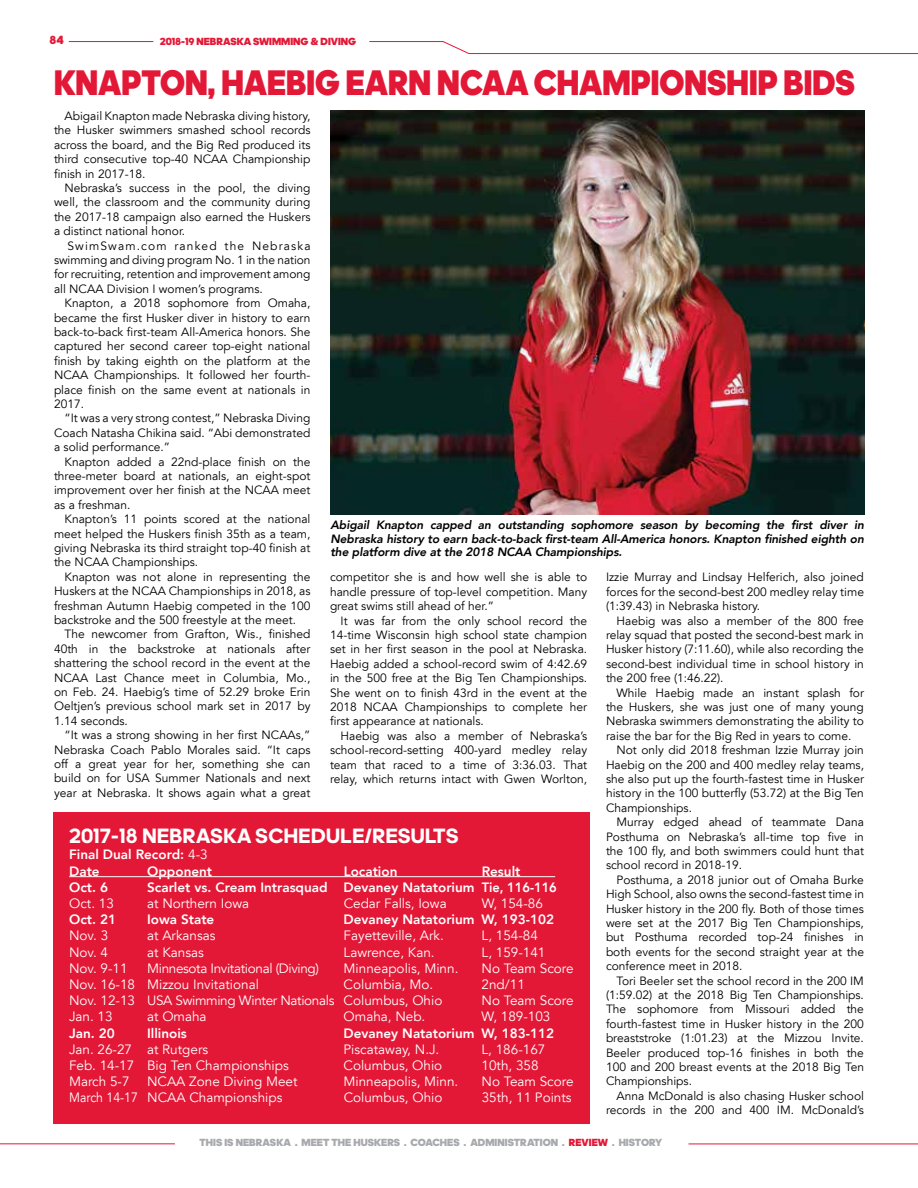
<style>
.page{position:relative;width:918px;height:1188px;background:#fff}
.page>*{position:absolute;margin:0;border:0;box-sizing:border-box;transform-origin:0 0}
.t1{font:900 36px "adineue PRO";color:#e31837;scale:.9 1}
.t2{font:700 21px "adineue PRO";letter-spacing:.02em;color:#fff}
.t3{font:13.5px "Avenir LT Std";color:#fff}
.t4{font:800 13.5px/16.2px "Avenir LT Std";color:#fff}
.t5{font:13.5px "Avenir LT Std";letter-spacing:-.025em;color:#fff}
.t6{font:13.5px "Avenir LT Std";color:#fff;scale:.91 1}
.t7{font:12px/14.4px "Avenir LT Std";color:#000;text-align:justify}
.t8{font:italic 800 12px/13.5px "Avenir LT Std";letter-spacing:-.01em;color:#000;text-align:justify}
.t9{font:900 12px "adineue PRO";color:#e31837}
.t10{font:900 10.5px "adineue PRO";letter-spacing:.005em;color:#a7a9ac}
.t11{font:900 10.5px "adineue PRO";color:#e31837}
.s1{font-weight:400}
.s2{color:#e31837}
</style>
<div class="page">
<hr style="left:0;top:1144px;width:175px;height:1px;background:#e31837">
<hr style="left:688px;top:1144px;width:230px;height:1px;background:#e31837">
<hr style="left:469px;top:53px;width:449px;height:1px;background:#e31837">
<hr style="left:69px;top:41px;width:84px;height:1px;background:#e31837">
<hr style="left:369px;top:41px;width:74px;height:1px;background:#e31837">
<svg style="left:443px;top:41px;width:26px;height:13px"></svg>
<div style="left:53px;top:812px;width:536px;height:312px;background:#e31837"></div>
<img style="left:330px;top:111px;width:534px;height:403px">
<hr style="left:69px;top:876px;width:486px;height:1px;background:#fff">
<p class="t9" style="left:49px;top:33px;width:16px">84</p>
<p class="t11" style="left:160px;top:35px;width:198px">2018-19 NEBRASKA SWIMMING &amp; DIVING</p>
<h1 class="t1" style="left:54px;top:60px;width:892px">KNAPTON, HAEBIG EARN NCAA CHAMPIONSHIP BIDS</h1>
<p class="t7" style="left:54px;top:109px;width:258px;text-indent:10px">Abigail Knapton made Nebraska diving history, the Husker swimmers smashed school records across the board, and the Big Red produced its third consecutive top-40 NCAA Championship finish in 2017-18.</p>
<p class="t7" style="left:54px;top:181px;width:258px;text-indent:10px">Nebraska’s success in the pool, the diving well, the classroom and the community during the 2017-18 campaign also earned the Huskers a distinct national honor.</p>
<p class="t7" style="left:54px;top:239px;width:258px;text-indent:14px">SwimSwam.com ranked the Nebraska swimming and diving program No. 1 in the nation for recruiting, retention and improvement among all NCAA Division I women’s programs.</p>
<p class="t7" style="left:54px;top:296px;width:258px;text-indent:10px">Knapton, a 2018 sophomore from Omaha, became the first Husker diver in history to earn back-to-back first-team All-America honors. She captured her second career top-eight national finish by taking eighth on the platform at the NCAA Championships. It followed her fourth&shy;place finish on the same event at nationals in 2017.</p>
<p class="t7" style="left:54px;top:411px;width:258px;text-indent:10px">“It was a very strong contest,” Nebraska Diving Coach Natasha Chikina said. “Abi demonstrated a solid performance.”</p>
<p class="t7" style="left:54px;top:455px;width:258px;text-indent:10px">Knapton added a 22nd-place finish on the three-meter board at nationals, an eight-spot improvement over her finish at the NCAA meet as a freshman.</p>
<p class="t7" style="left:54px;top:512px;width:258px;text-indent:10px">Knapton’s 11 points scored at the national meet helped the Huskers finish 35th as a team, giving Nebraska its third straight top-40 finish at the NCAA Championships.</p>
<p class="t7" style="left:54px;top:570px;width:258px;text-indent:10px">Knapton was not alone in representing the Huskers at the NCAA Championships in 2018, as freshman Autumn Haebig competed in the 100 backstroke and the 500 freestyle at the meet.</p>
<p class="t7" style="left:54px;top:627px;width:258px;text-indent:10px">The newcomer from Grafton, Wis., finished 40th in the backstroke at nationals after shattering the school record in the event at the NCAA Last Chance meet in Columbia, Mo., on Feb. 24. Haebig’s time of 52.29 broke Erin Oeltjen’s previous school mark set in 2017 by 1.14 seconds.</p>
<p class="t7" style="left:54px;top:728px;width:258px;text-indent:10px">“It was a strong showing in her first NCAAs,” Nebraska Coach Pablo Morales said. “It caps off a great year for her, something she can build on for USA Summer Nationals and next year at Nebraska. It shows again what a great</p>
<p class="t8" style="left:330px;top:519px;width:535px">Abigail Knapton capped an outstanding sophomore season by becoming the first diver in Nebraska history to earn back-to-back first-team All-America honors. Knapton finished eighth on the platform dive at the 2018 NCAA Championships.</p>
<p class="t7" style="left:606px;top:570px;width:260px">Izzie Murray and Lindsay Helferich, also joined forces for the second-best 200 medley relay time (1:39.43) in Nebraska history.</p>
<p class="t7" style="left:606px;top:614px;width:259px;text-indent:10px">Haebig was also a member of the 800 free relay squad that posted the second-best mark in Husker history (7:11.60), while also recording the second-best individual time in school history in the 200 free (1:46.22).</p>
<p class="t7" style="left:606px;top:686px;width:259px;text-indent:10px">While Haebig made an instant splash for the Huskers, she was just one of many young Nebraska swimmers demonstrating the ability to raise the bar for the Big Red in years to come.</p>
<p class="t7" style="left:606px;top:743px;width:260px;text-indent:10px">Not only did 2018 freshman Izzie Murray join Haebig on the 200 and 400 medley relay teams, she also put up the fourth-fastest time in Husker history in the 100 butterfly (53.72) at the Big Ten Championships.</p>
<p class="t7" style="left:606px;top:815px;width:259px;text-indent:10px">Murray edged ahead of teammate Dana Posthuma on Nebraska’s all-time top five in the 100 fly, and both swimmers could hunt that school record in 2018-19.</p>
<p class="t7" style="left:606px;top:873px;width:260px;text-indent:10px">Posthuma, a 2018 junior out of Omaha Burke High School, also owns the second-fastest time in Husker history in the 200 fly. Both of those times were set at the 2017 Big Ten Championships, but Posthuma recorded top-24 finishes in both events for the second straight year at the conference meet in 2018.</p>
<p class="t7" style="left:606px;top:974px;width:260px;text-indent:10px">Tori Beeler set the school record in the 200 IM (1:59.02) at the 2018 Big Ten Championships.<br>The sophomore from Missouri added the fourth-fastest time in Husker history in the 200 breaststroke (1:01.23) at the Mizzou Invite.<br>Beeler produced top-16 finishes in both the 100 and 200 breast events at the 2018 Big Ten Championships.</p>
<p class="t7" style="left:606px;top:1089px;width:259px;text-align:right">Anna McDonald is also chasing Husker school records in the 200 and 400 IM. McDonald’s</p>
<p class="t7" style="left:330px;top:570px;width:259px">competitor she is and how well she is able to handle pressure of top-level competition. Many great swims still ahead of her.”</p>
<p class="t7" style="left:330px;top:614px;width:259px;text-indent:10px">It was far from the only school record the 14-time Wisconsin high school state champion set in her first season in the pool at Nebraska.<br>Haebig added a school-record swim of 4:42.69 in the 500 free at the Big Ten Championships.<br>She went on to finish 43rd in the event at the 2018 NCAA Championships to complete her first appearance at nationals.</p>
<p class="t7" style="left:330px;top:729px;width:259px;text-indent:10px">Haebig was also a member of Nebraska’s school-record-setting 400-yard medley relay team that raced to a time of 3:36.03. That relay, which returns intact with Gwen Worlton,</p>
<h2 class="t2" style="left:69px;top:824px;width:391px">2017-18 NEBRASKA SCHEDULE/RESULTS</h2>
<p class="t4" style="left:69px;top:847px;width:140px">Final Dual Record: <span class="s1">4-3<br></span>Date</p>
<p class="t4" style="left:147px;top:863px;width:66px">Opponent</p>
<p class="t4" style="left:344px;top:863px;width:55px">Location</p>
<p class="t4" style="left:482px;top:863px;width:40px">Result</p>
<p class="t4" style="left:69px;top:879px;width:40px">Oct. 6</p>
<p class="t4" style="left:147px;top:879px;width:411px">Scarlet vs. Cream Intrasquad Devaney Natatorium Tie, 116-116</p>
<p class="t3" style="left:69px;top:896px;width:46px">Oct. 13</p>
<p class="t3" style="left:147px;top:896px;width:104px">at Northern Iowa</p>
<p class="t3" style="left:344px;top:896px;width:105px">Cedar Falls, Iowa</p>
<p class="t3" style="left:482px;top:896px;width:63px">W, 154-86</p>
<p class="t4" style="left:69px;top:912px;width:48px">Oct. 21</p>
<p class="t4" style="left:147px;top:912px;width:69px">Iowa State</p>
<p class="t4" style="left:344px;top:912px;width:212px">Devaney Natatorium W, 193-102</p>
<p class="t3" style="left:69px;top:928px;width:41px">Nov. 3</p>
<p class="t3" style="left:147px;top:928px;width:70px">at Arkansas</p>
<p class="t3" style="left:344px;top:928px;width:102px">Fayetteville, Ark.</p>
<p class="t3" style="left:482px;top:928px;width:58px">L, 154-84</p>
<p class="t3" style="left:69px;top:944px;width:41px">Nov. 4</p>
<p class="t3" style="left:147px;top:944px;width:58px">at Kansas</p>
<p class="t3" style="left:344px;top:944px;width:93px">Lawrence, Kan.</p>
<p class="t3" style="left:482px;top:944px;width:65px">L, 159-141</p>
<p class="t3" style="left:69px;top:960px;width:60px">Nov. 9-11</p>
<p class="t5" style="left:147px;top:960px;width:173px">Minnesota Invitational (Diving)</p>
<p class="t3" style="left:344px;top:960px;width:116px">Minneapolis, Minn.</p>
<p class="t3" style="left:482px;top:960px;width:94px">No Team Score</p>
<p class="t3" style="left:69px;top:977px;width:191px">Nov. 16-18 Mizzou Invitational</p>
<p class="t3" style="left:344px;top:977px;width:91px">Columbia, Mo.</p>
<p class="t3" style="left:482px;top:977px;width:45px">2nd/11</p>
<p class="t5" style="left:69px;top:993px;width:375px">Nov. 12-13 USA Swimming Winter Nationals Columbus, Ohio</p>
<p class="t3" style="left:482px;top:993px;width:94px">No Team Score</p>
<p class="t3" style="left:69px;top:1009px;width:45px">Jan. 13</p>
<p class="t3" style="left:147px;top:1009px;width:61px">at Omaha</p>
<p class="t3" style="left:344px;top:1009px;width:83px">Omaha, Neb.</p>
<p class="t3" style="left:482px;top:1009px;width:70px">W, 189-103</p>
<p class="t4" style="left:69px;top:1025px;width:47px">Jan. 20</p>
<p class="t4" style="left:147px;top:1025px;width:41px">Illinois</p>
<p class="t4" style="left:344px;top:1025px;width:212px">Devaney Natatorium W, 183-112</p>
<p class="t3" style="left:69px;top:1041px;width:141px">Jan. 26-27 at Rutgers</p>
<p class="t3" style="left:344px;top:1041px;width:97px">Piscataway, N.J.</p>
<p class="t3" style="left:482px;top:1041px;width:65px">L, 186-167</p>
<p class="t3" style="left:69px;top:1058px;width:221px">Feb. 14-17 Big Ten Championships</p>
<p class="t3" style="left:344px;top:1058px;width:100px">Columbus, Ohio</p>
<p class="t3" style="left:482px;top:1058px;width:59px">10th, 358</p>
<p class="t3" style="left:69px;top:1074px;width:62px">March 5-7</p>
<p class="t3" style="left:147px;top:1074px;width:152px">NCAA Zone Diving Meet</p>
<p class="t3" style="left:344px;top:1074px;width:116px">Minneapolis, Minn.</p>
<p class="t3" style="left:482px;top:1074px;width:94px">No Team Score</p>
<p class="t6" style="left:69px;top:1090px;width:236px">March 14-17 NCAA Championships</p>
<p class="t3" style="left:344px;top:1090px;width:100px">Columbus, Ohio</p>
<p class="t3" style="left:482px;top:1090px;width:92px">35th, 11 Points</p>
<p class="t10" style="left:199px;top:1136px;width:464px">THIS IS NEBRASKA . MEET THE HUSKERS . COACHES . ADMINISTRATION . <span class="s2">REVIEW</span> . HISTORY</p>
</div>
